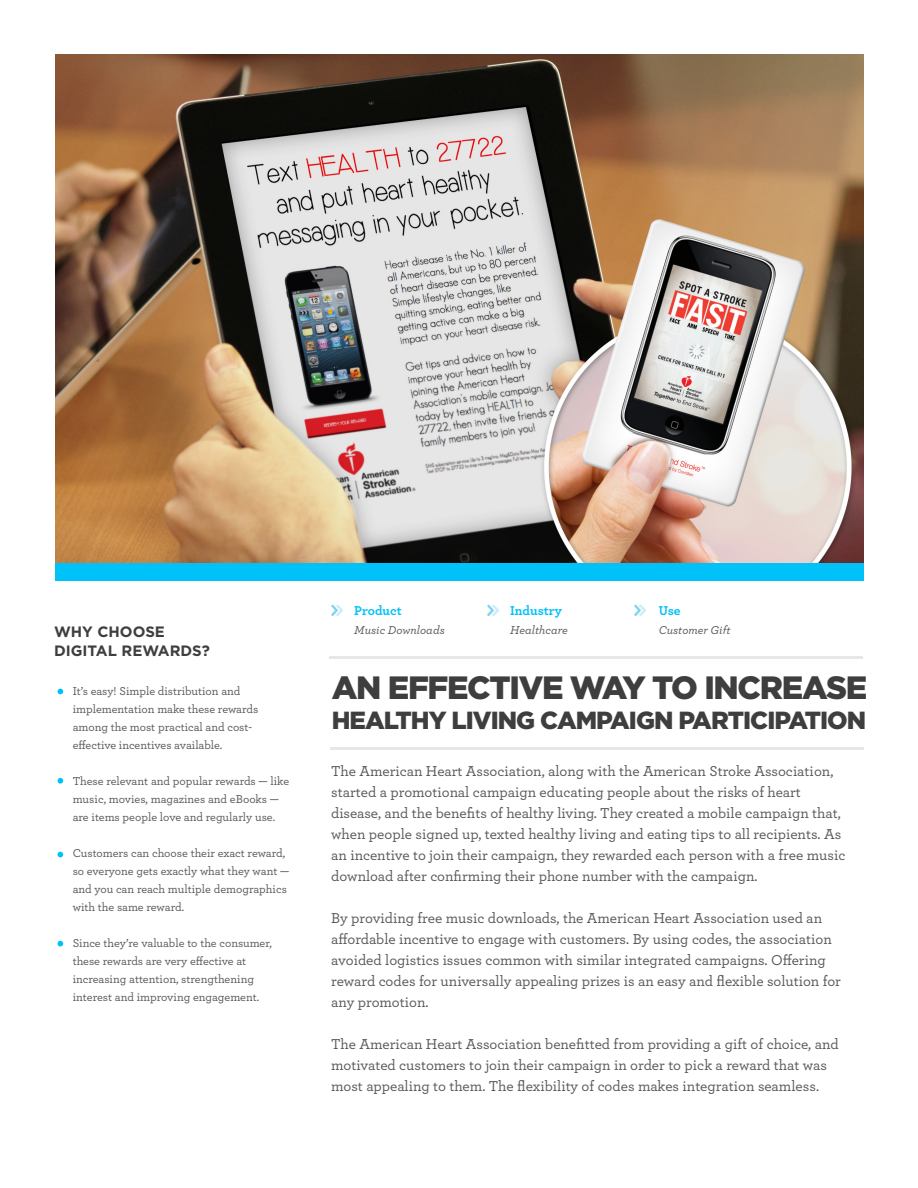
<style>
.page{position:relative;width:918px;height:1188px;background:#fff}
.page>*{position:absolute;margin:0;border:0;box-sizing:border-box;transform-origin:0 0}
.t1{font:900 32.25px "Gotham";letter-spacing:-.04em;color:#3e3e3f}
.t2{font:900 24.75px "Gotham";letter-spacing:-.04em;color:#3e3e3f}
.t3{font:500 15px/21px "Archer";color:#57585a}
.t4{font:700 15px/19.5px "Gotham";color:#3e3e3f}
.t5{font:700 13.5px "Archer";color:#00c1f8}
.t6{font:500 12px/18px "Archer";color:#57585a}
.t7{font:italic 500 12px "Archer";color:#57585a}
</style>
<div class="page">
<img style="left:55px;top:55px;width:809px;height:508px">
<div style="left:55px;top:563px;width:809px;height:18px;background:#00c1f8"></div>
<svg style="left:58px;top:689px;width:5px;height:5px"></svg>
<svg style="left:58px;top:778px;width:5px;height:6px"></svg>
<svg style="left:58px;top:852px;width:5px;height:5px"></svg>
<svg style="left:58px;top:941px;width:5px;height:5px"></svg>
<img style="left:331px;top:604px;width:12px;height:13px">
<img style="left:487px;top:604px;width:12px;height:13px">
<img style="left:634px;top:604px;width:12px;height:13px">
<hr style="left:329px;top:656px;width:534px;height:3px;background:#e6e7e9">
<hr style="left:330px;top:747px;width:534px;height:3px;background:#e6e7e9">
<p class="t4" style="left:54px;top:621px;width:157px">WHY CHOOSE<br>DIGITAL REWARDS?</p>
<p class="t6" style="left:73px;top:682px;width:187px">It’s easy! Simple distribution and implementation make these rewards among the most practical and cost&shy;effective incentives available.</p>
<p class="t6" style="left:73px;top:772px;width:218px">These relevant and popular rewards — like music, movies, magazines and eBooks — are items people love and regularly use.</p>
<p class="t6" style="left:73px;top:844px;width:218px">Customers can choose their exact reward, so everyone gets exactly what they want — and you can reach multiple demographics with the same reward.</p>
<p class="t6" style="left:73px;top:934px;width:201px">Since they’re valuable to the consumer, these rewards are very effective at increasing attention, strengthening interest and improving engagement.</p>
<p class="t5" style="left:354px;top:600px;width:49px">Product</p>
<p class="t7" style="left:354px;top:621px;width:92px">Music Downloads</p>
<p class="t5" style="left:510px;top:600px;width:53px">Industry</p>
<p class="t7" style="left:510px;top:621px;width:59px">Healthcare</p>
<p class="t5" style="left:659px;top:600px;width:23px">Use</p>
<p class="t7" style="left:659px;top:621px;width:73px">Customer Gift</p>
<h1 class="t1" style="left:332px;top:669px;width:534px">AN EFFECTIVE WAY TO INCREASE</h1>
<h2 class="t2" style="left:332px;top:705px;width:536px">HEALTHY LIVING CAMPAIGN PARTICIPATION</h2>
<p class="t3" style="left:331px;top:760px;width:516px">The American Heart Association, along with the American Stroke Association, started a promotional campaign educating people about the risks of heart disease, and the benefits of healthy living. They created a mobile campaign that, when people signed up, texted healthy living and eating tips to all recipients. As an incentive to join their campaign, they rewarded each person with a free music download after confirming their phone number with the campaign.</p>
<p class="t3" style="left:331px;top:907px;width:511px">By providing free music downloads, the American Heart Association used an affordable incentive to engage with customers. By using codes, the association avoided logistics issues common with similar integrated campaigns. Offering reward codes for universally appealing prizes is an easy and flexible solution for any promotion.</p>
<p class="t3" style="left:331px;top:1033px;width:509px">The American Heart Association benefitted from providing a gift of choice, and motivated customers to join their campaign in order to pick a reward that was most appealing to them. The flexibility of codes makes integration seamless.</p>
</div>
